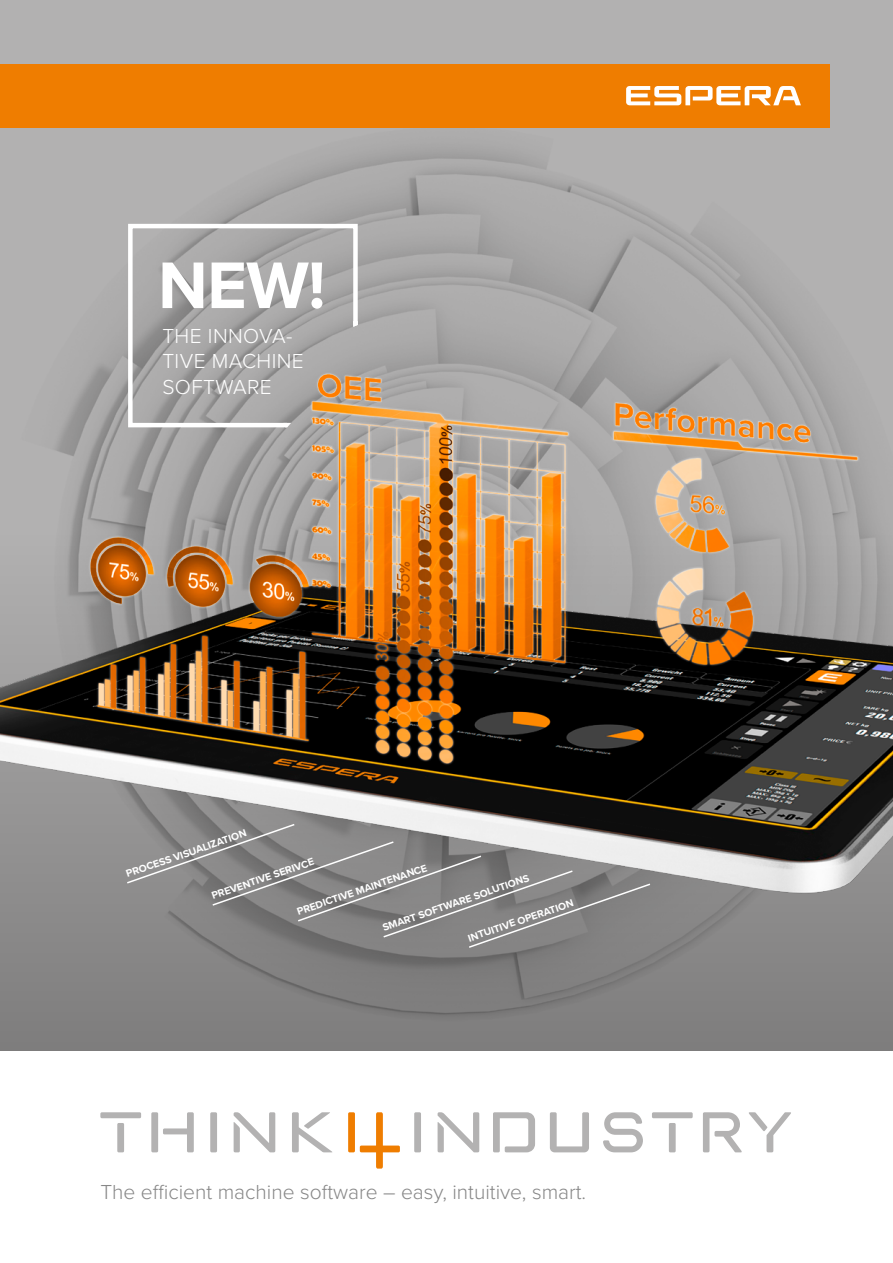
<style>
.page{position:relative;width:893px;height:1263px;background:#fff}
.page>*{position:absolute;margin:0;border:0;box-sizing:border-box;transform-origin:0 0}
.t1{font:700 68.25px "Proxima Nova";color:#fff}
.t2{font:300 21px "Proxima Nova";color:#878787}
.t3{font:300 21px/25.5px "Proxima Nova";letter-spacing:.02em;color:#fff}
.t4{font:700 10.5px "Proxima Nova";color:#fff}
</style>
<div class="page">
<div style="left:0;top:0;width:893px;height:1050px;background:#b2b1b1"></div>
<img style="left:0;top:64px;width:893px;height:986px">
<img style="left:0;top:325px;width:893px;height:612px">
<div style="left:0;top:64px;width:829px;height:64px;background:#ef7d00"></div>
<svg style="left:100px;top:1112px;width:232px;height:40px"></svg>
<svg style="left:749px;top:1112px;width:42px;height:40px"></svg>
<svg style="left:703px;top:1112px;width:39px;height:40px"></svg>
<svg style="left:652px;top:1112px;width:41px;height:40px"></svg>
<svg style="left:603px;top:1112px;width:40px;height:40px"></svg>
<svg style="left:550px;top:1112px;width:39px;height:40px"></svg>
<svg style="left:493px;top:1112px;width:42px;height:40px"></svg>
<svg style="left:438px;top:1112px;width:41px;height:40px"></svg>
<svg style="left:414px;top:1112px;width:7px;height:40px"></svg>
<svg style="left:348px;top:1112px;width:52px;height:56px"></svg>
<svg style="left:125px;top:823px;width:527px;height:126px;background:#8d8c8c"></svg>
<svg style="left:126px;top:222px;width:234px;height:208px"></svg>
<svg style="left:283px;top:423px;width:8px;height:4px"></svg>
<svg style="left:626px;top:86px;width:175px;height:19px"></svg>
<h1 class="t1" style="left:158px;top:234px;width:169px">NEW!</h1>
<h2 class="t3" style="left:162px;top:322px;width:143px">THE INNOVA-<br>TIVE MACHINE<br>SOFTWARE</h2>
<p class="t4" style="left:124px;top:866px;width:128px;rotate:-19deg">PROCESS VISUALIZATION</p>
<p class="t4" style="left:209px;top:889px;width:109px;rotate:-19deg">PREVENTIVE SERIVCE</p>
<p class="t4" style="left:295px;top:904px;width:138px;rotate:-19deg">PREDICTIVE MAINTENANCE</p>
<p class="t4" style="left:380px;top:920px;width:156px;rotate:-19deg">SMART SOFTWARE SOLUTIONS</p>
<p class="t4" style="left:466px;top:931px;width:112px;rotate:-19deg">INTUITIVE OPERATION</p>
<h2 class="t2" style="left:100px;top:1176px;width:487px">The efficient machine software – easy, intuitive, smart.</h2>
</div>
